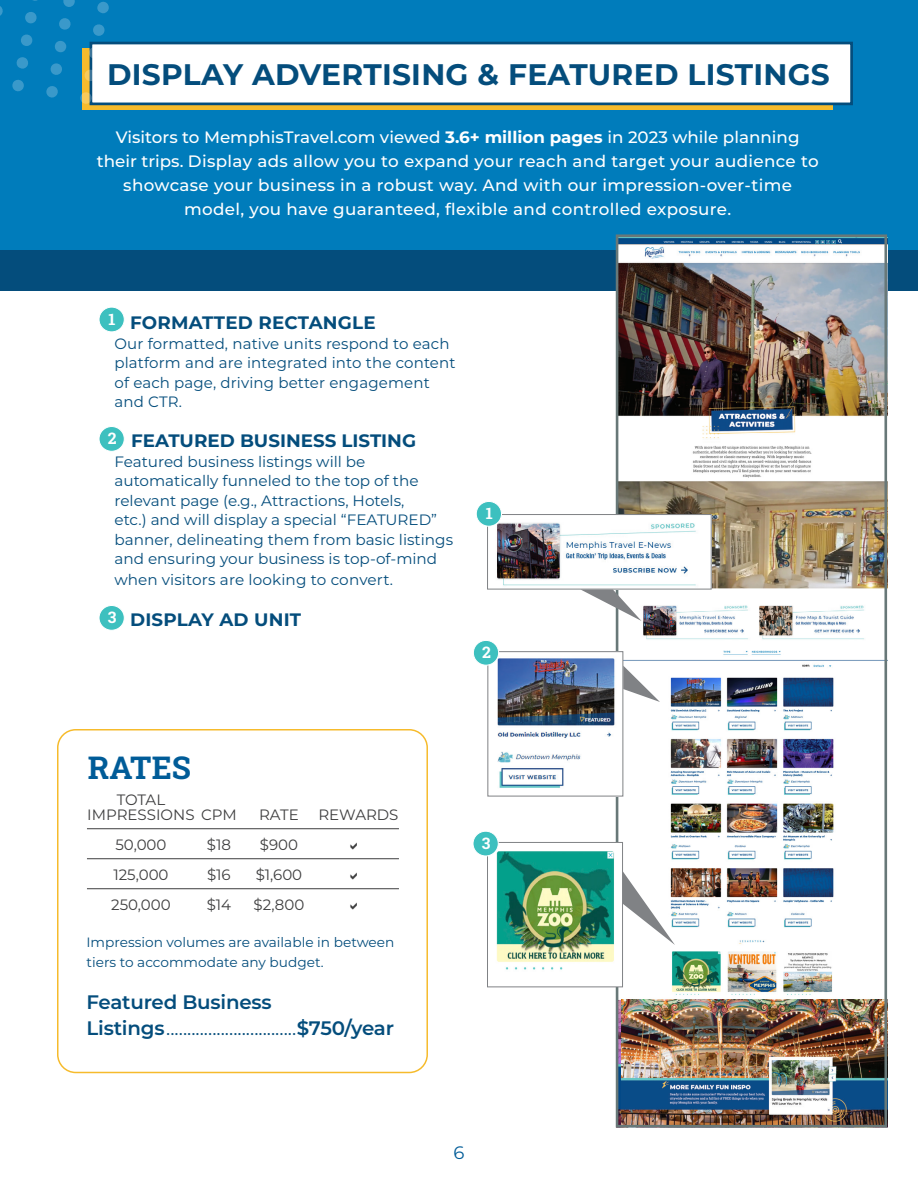
<style>
.page{position:relative;width:918px;height:1188px;background:#fff}
.page>*{position:absolute;margin:0;border:0;box-sizing:border-box;transform-origin:0 0}
.Main_Header_Large{font:700 31.5px "Roboto Slab";color:#005c98}
.t1{font:700 29.7px "Montserrat";letter-spacing:.01em;color:#044d7c}
.t2{font:600 19.5px/25.5px "Montserrat";letter-spacing:-.01em;color:#044d7c}
.Main_Body{font:700 18px "Montserrat";color:#044d7c}
.t3{font:18px "Montserrat";color:#005c98}
.t4{font:500 16.5px/24px "Montserrat";letter-spacing:.02em;color:#fff;text-align:center}
.t5{font:700 15.9px "Roboto Slab";color:#fff}
.Main_Body-2{font:15px/19.5px "Montserrat";color:#044d7c}
.parens{font:15px/15px "Montserrat";color:#3e3e3f}
.t6{font:13.5px/19.5px "Montserrat";color:#044d7c}
.s1{font-weight:700}
.s2{font-weight:400}
</style>
<div class="page">
<div style="left:0;top:0;width:918px;height:251px;background:#007cbb"></div>
<div style="left:57px;top:729px;width:371px;height:344px;border:2px solid #f6bb2c;border-radius:18px"></div>
<hr style="left:87px;top:828px;width:312px;height:1px;background:#3e3e3f">
<hr style="left:87px;top:858px;width:312px;height:1px;background:#3e3e3f">
<hr style="left:87px;top:888px;width:312px;height:1px;background:#3e3e3f">
<div style="left:72px;top:775px;width:343px;height:152px;border:2px solid #fff;border-radius:18px"></div>
<svg style="left:82px;top:104px;width:750px;height:6px;background:#eab52f"></svg>
<div style="left:90px;top:42px;width:763px;height:63px;background:#fff;border:3px solid #044d7c"></div>
<div style="left:0;top:250px;width:918px;height:41px;background:#044d7c"></div>
<img style="left:620px;top:238px;width:263px;height:350px">
<img style="left:620px;top:650px;width:263px;height:474px">
<img style="left:620px;top:245px;width:263px;height:195px">
<svg style="left:0;top:0;width:118px;height:104px"></svg>
<img style="left:621px;top:999px;width:267px;height:128px">
<div style="left:616px;top:234px;width:271px;height:894px;border:3px solid #687878"></div>
<img style="left:643px;top:605px;width:221px;height:35px">
<img style="left:497px;top:516px;width:213px;height:72px">
<div style="left:487px;top:514px;width:225px;height:76px;border:1px solid #808285"></div>
<svg style="left:582px;top:590px;width:60px;height:31px"></svg>
<div style="left:476px;top:501px;width:26px;height:25px;background:#3dc0bf;border-radius:50%"></div>
<div style="left:476px;top:501px;width:26px;height:26px;border:1px solid #fff;border-radius:50%"></div>
<img style="left:497px;top:653px;width:124px;height:141px">
<div style="left:487px;top:651px;width:136px;height:145px;border:1px solid #808285"></div>
<div style="left:473px;top:640px;width:26px;height:25px;background:#3dc0bf;border-radius:50%"></div>
<div style="left:473px;top:640px;width:26px;height:26px;border:1px solid #fff;border-radius:50%"></div>
<svg style="left:623px;top:666px;width:37px;height:36px"></svg>
<img style="left:496px;top:844px;width:125px;height:141px">
<div style="left:487px;top:842px;width:136px;height:145px;border:1px solid #808285"></div>
<div style="left:473px;top:831px;width:25px;height:25px;background:#3dc0bf;border-radius:50%"></div>
<div style="left:473px;top:831px;width:26px;height:26px;border:1px solid #fff;border-radius:50%"></div>
<svg style="left:623px;top:871px;width:52px;height:74px"></svg>
<div style="left:99px;top:307px;width:25px;height:25px;background:#3dc0bf;border-radius:50%"></div>
<div style="left:99px;top:307px;width:26px;height:25px;border:1px solid #fff;border-radius:50%"></div>
<div style="left:99px;top:427px;width:25px;height:24px;background:#3dc0bf;border-radius:50%"></div>
<div style="left:99px;top:426px;width:26px;height:26px;border:1px solid #fff;border-radius:50%"></div>
<div style="left:99px;top:605px;width:25px;height:25px;background:#3dc0bf;border-radius:50%"></div>
<div style="left:99px;top:605px;width:26px;height:26px;border:1px solid #fff;border-radius:50%"></div>
<p class="t1" style="left:107px;top:53px;width:724px">DISPLAY ADVERTISING &amp; FEATURED LISTINGS</p>
<p class="t4" style="left:97px;top:125px;width:723px">Visitors to MemphisTravel.com viewed <span class="s1">3.6+ million pages</span> in 2023 while planning their trips. Display ads allow you to expand your reach and target your audience to showcase your business in a robust way. And with our impression-over-time model, you have guaranteed, flexible and controlled exposure.</p>
<p class="t5" style="left:109px;top:308px;width:9px">1</p>
<p class="Main_Body" style="left:130px;top:310px;width:247px">FORMATTED RECTANGLE</p>
<p class="Main_Body-2" style="left:114px;top:333px;width:343px">Our formatted, native units respond to each platform and are integrated into the content of each page, driving better engagement and CTR.</p>
<p class="Main_Body" style="left:131px;top:428px;width:286px">FEATURED BUSINESS LISTING</p>
<p class="Main_Body-2" style="left:114px;top:451px;width:340px">Featured business listings will be automatically funneled to the top of the relevant page (e.g., Attractions, Hotels,<br>etc.) and will display a special “FEATURED” banner, delineating them from basic listings and ensuring your business is top-of-mind</p>
<p class="Main_Body-2" style="left:114px;top:570px;width:280px">when visitors are looking to convert.</p>
<p class="Main_Body" style="left:130px;top:607px;width:173px">DISPLAY AD UNIT</p>
<p class="t5" style="left:108px;top:428px;width:10px">2</p>
<p class="t5" style="left:108px;top:607px;width:10px">3</p>
<p class="t5" style="left:486px;top:503px;width:9px">1</p>
<p class="t5" style="left:482px;top:641px;width:10px">2</p>
<p class="Main_Header_Large" style="left:88px;top:746px;width:105px">RATES</p>
<p class="parens" style="left:87px;top:791px;width:151px;text-indent:29px">TOTAL<br>IMPRESSIONS CPM</p>
<p class="parens" style="left:259px;top:806px;width:41px">RATE</p>
<p class="parens" style="left:318px;top:806px;width:82px">REWARDS</p>
<p class="parens" style="left:115px;top:836px;width:53px">50,000</p>
<p class="parens" style="left:207px;top:836px;width:26px">$18</p>
<p class="parens" style="left:260px;top:836px;width:40px">$900</p>
<p class="parens" style="left:113px;top:866px;width:57px">125,000</p>
<p class="parens" style="left:207px;top:866px;width:25px">$16</p>
<p class="parens" style="left:256px;top:866px;width:48px">$1,600</p>
<p class="parens" style="left:111px;top:896px;width:61px">250,000</p>
<p class="parens" style="left:207px;top:896px;width:26px">$14</p>
<p class="parens" style="left:254px;top:896px;width:52px">$2,800</p>
<p class="t6" style="left:86px;top:932px;width:309px">Impression volumes are available in between tiers to accommodate any budget.</p>
<p class="t2" style="left:86px;top:989px;width:309px">Featured Business<br>Listings<span class="s2">...............................</span>$750/year</p>
<p class="t5" style="left:482px;top:832px;width:10px">3</p>
<p class="t3" style="left:454px;top:1140px;width:12px">6</p>
</div>
